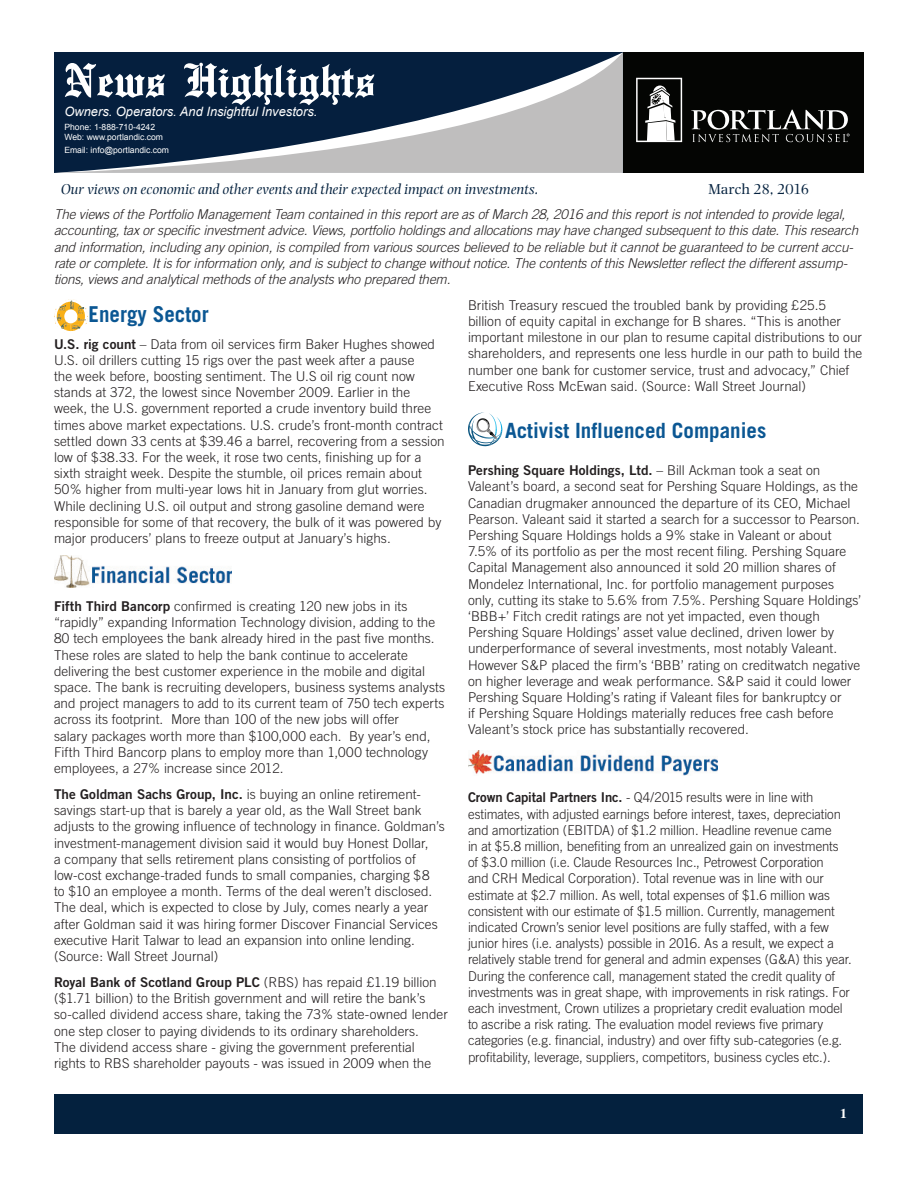
<style>
.page{position:relative;width:918px;height:1188px;background:#fff}
.page>*{position:absolute;margin:0;border:0;box-sizing:border-box;transform-origin:0 0}
.t1{font:500 51px "English Towne";color:#fff}
.t2{font:700 21.9px "Trade Gothic";color:#0b5793;scale:.96 1}
.t3{font:700 21px "Trade Gothic";color:#0b5793}
.t4{font:italic 15px "Photina";color:#04213e}
.t5{font:15px "Photina";letter-spacing:-.015em;color:#04213e}
.Article_-_Body{font:300 13.5px/16.2px "Trade Gothic";color:#231f20}
.t6{font:italic 300 13.5px/16.2px "Trade Gothic";letter-spacing:-.01em;color:#231f20}
.t7{font:700 13.5px "Times";color:#fff}
.t8{font:italic 12.9px "Arial";color:#fff}
.t9{font:8.55px/10.4px "Arial";color:#fff}
.s1{font-family:"Trade Gothic Bold Two";font-weight:400}
</style>
<div class="page">
<div style="left:606px;top:52px;width:258px;height:121px;background:#040503"></div>
<div style="left:55px;top:1094px;width:808px;height:39px;background:#04213e"></div>
<svg style="left:54px;top:53px;width:569px;height:120px;background:#4d5d71"></svg>
<svg style="left:636px;top:78px;width:46px;height:64px"></svg>
<svg style="left:691px;top:110px;width:159px;height:32px"></svg>
<svg style="left:54px;top:299px;width:34px;height:33px"></svg>
<img style="left:54px;top:555px;width:177px;height:32px">
<svg style="left:468px;top:412px;width:35px;height:34px"></svg>
<img style="left:468px;top:751px;width:250px;height:25px">
<h1 class="t1" style="left:64px;top:51px;width:312px">News Highlights</h1>
<p class="t8" style="left:64px;top:103px;width:255px">Owners. Operators. And Insightful Investors.</p>
<p class="t9" style="left:64px;top:122px;width:100px">Phone: 1-888-710-4242<br>Web: www.portlandic.com</p>
<p class="t9" style="left:64px;top:145px;width:106px">Email: info@portlandic.com</p>
<p class="t4" style="left:61px;top:181px;width:479px">Our views on economic and other events and their expected impact on investments.</p>
<p class="t5" style="left:708px;top:180px;width:102px">March 28, 2016</p>
<p class="t6" style="left:54px;top:206px;width:806px">The views of the Portfolio Management Team contained in this report are as of March 28, 2016 and this report is not intended to provide legal, accounting, tax or specific investment advice. Views, portfolio holdings and allocations may have changed subsequent to this date. This research and information, including any opinion, is compiled from various sources believed to be reliable but it cannot be guaranteed to be current accu&shy;rate or complete. It is for information only, and is subject to change without notice. The contents of this Newsletter reflect the different assump&shy;tions, views and analytical methods of the analysts who prepared them.</p>
<p class="t2" style="left:89px;top:301px;width:127px">Energy Sector</p>
<p class="Article_-_Body" style="left:54px;top:336px;width:392px"><span class="s1">U.S. rig count</span> – Data from oil services firm Baker Hughes showed U.S. oil drillers cutting 15 rigs over the past week after a pause<br>the week before, boosting sentiment. The U.S oil rig count now stands at 372, the lowest since November 2009. Earlier in the week, the U.S. government reported a crude inventory build three times above market expectations. U.S. crude’s front-month contract settled down 33 cents at $39.46 a barrel, recovering from a session low of $38.33. For the week, it rose two cents, finishing up for a sixth straight week. Despite the stumble, oil prices remain about 50% higher from multi-year lows hit in January from glut worries.<br>While declining U.S. oil output and strong gasoline demand were responsible for some of that recovery, the bulk of it was powered by major producers’ plans to freeze output at January’s highs.</p>
<p class="Article_-_Body" style="left:54px;top:598px;width:393px"><span class="s1">Fifth Third Bancorp</span> confirmed is creating 120 new jobs in its “rapidly” expanding Information Technology division, adding to the 80 tech employees the bank already hired in the past five months.<br>These roles are slated to help the bank continue to accelerate delivering the best customer experience in the mobile and digital space. The bank is recruiting developers, business systems analysts and project managers to add to its current team of 750 tech experts across its footprint. More than 100 of the new jobs will offer<br>salary packages worth more than $100,000 each. By year’s end, Fifth Third Bancorp plans to employ more than 1,000 technology employees, a 27% increase since 2012.</p>
<p class="Article_-_Body" style="left:54px;top:786px;width:392px"><span class="s1">The Goldman Sachs Group, Inc.</span> is buying an online retirement&shy;savings start-up that is barely a year old, as the Wall Street bank adjusts to the growing influence of technology in finance. Goldman’s investment-management division said it would buy Honest Dollar,<br>a company that sells retirement plans consisting of portfolios of low-cost exchange-traded funds to small companies, charging $8<br>to $10 an employee a month. Terms of the deal weren’t disclosed.<br>The deal, which is expected to close by July, comes nearly a year after Goldman said it was hiring former Discover Financial Services executive Harit Talwar to lead an expansion into online lending. (Source: Wall Street Journal)</p>
<p class="Article_-_Body" style="left:54px;top:974px;width:395px"><span class="s1">Royal Bank of Scotland Group PLC</span> (RBS) has repaid £1.19 billion ($1.71 billion) to the British government and will retire the bank’s so-called dividend access share, taking the 73% state-owned lender one step closer to paying dividends to its ordinary shareholders.<br>The dividend access share - giving the government preferential rights to RBS shareholder payouts - was issued in 2009 when the</p>
<p class="Article_-_Body" style="left:468px;top:297px;width:396px">British Treasury rescued the troubled bank by providing £25.5 billion of equity capital in exchange for B shares. “This is another important milestone in our plan to resume capital distributions to our shareholders, and represents one less hurdle in our path to build the number one bank for customer service, trust and advocacy,” Chief Executive Ross McEwan said. (Source: Wall Street Journal)</p>
<p class="t3" style="left:505px;top:418px;width:263px">Activist Influenced Companies</p>
<p class="Article_-_Body" style="left:468px;top:462px;width:395px"><span class="s1">Pershing Square Holdings, Ltd.</span> – Bill Ackman took a seat on Valeant’s board, a second seat for Pershing Square Holdings, as the Canadian drugmaker announced the departure of its CEO, Michael Pearson. Valeant said it started a search for a successor to Pearson.<br>Pershing Square Holdings holds a 9% stake in Valeant or about 7.5% of its portfolio as per the most recent filing. Pershing Square Capital Management also announced it sold 20 million shares of Mondelez International, Inc. for portfolio management purposes only, cutting its stake to 5.6% from 7.5%. Pershing Square Holdings’ ‘BBB+’ Fitch credit ratings are not yet impacted, even though Pershing Square Holdings’ asset value declined, driven lower by underperformance of several investments, most notably Valeant.<br>However S&amp;P placed the firm’s ‘BBB’ rating on creditwatch negative on higher leverage and weak performance. S&amp;P said it could lower Pershing Square Holding’s rating if Valeant files for bankruptcy or<br>if Pershing Square Holdings materially reduces free cash before Valeant’s stock price has substantially recovered.</p>
<p class="Article_-_Body" style="left:468px;top:789px;width:385px"><span class="s1">Crown Capital Partners Inc.</span> - Q4/2015 results were in line with estimates, with adjusted earnings before interest, taxes, depreciation and amortization (EBITDA) of $1.2 million. Headline revenue came<br>in at $5.8 million, benefiting from an unrealized gain on investments of $3.0 million (i.e. Claude Resources Inc., Petrowest Corporation<br>and CRH Medical Corporation). Total revenue was in line with our estimate at $2.7 million. As well, total expenses of $1.6 million was consistent with our estimate of $1.5 million. Currently, management indicated Crown’s senior level positions are fully staffed, with a few junior hires (i.e. analysts) possible in 2016. As a result, we expect a relatively stable trend for general and admin expenses (G&amp;A) this year.<br>During the conference call, management stated the credit quality of investments was in great shape, with improvements in risk ratings. For each investment, Crown utilizes a proprietary credit evaluation model to ascribe a risk rating. The evaluation model reviews five primary categories (e.g. financial, industry) and over fifty sub-categories (e.g. profitability, leverage, suppliers, competitors, business cycles etc.).</p>
<p class="t7" style="left:840px;top:1100px;width:8px">1</p>
</div>
